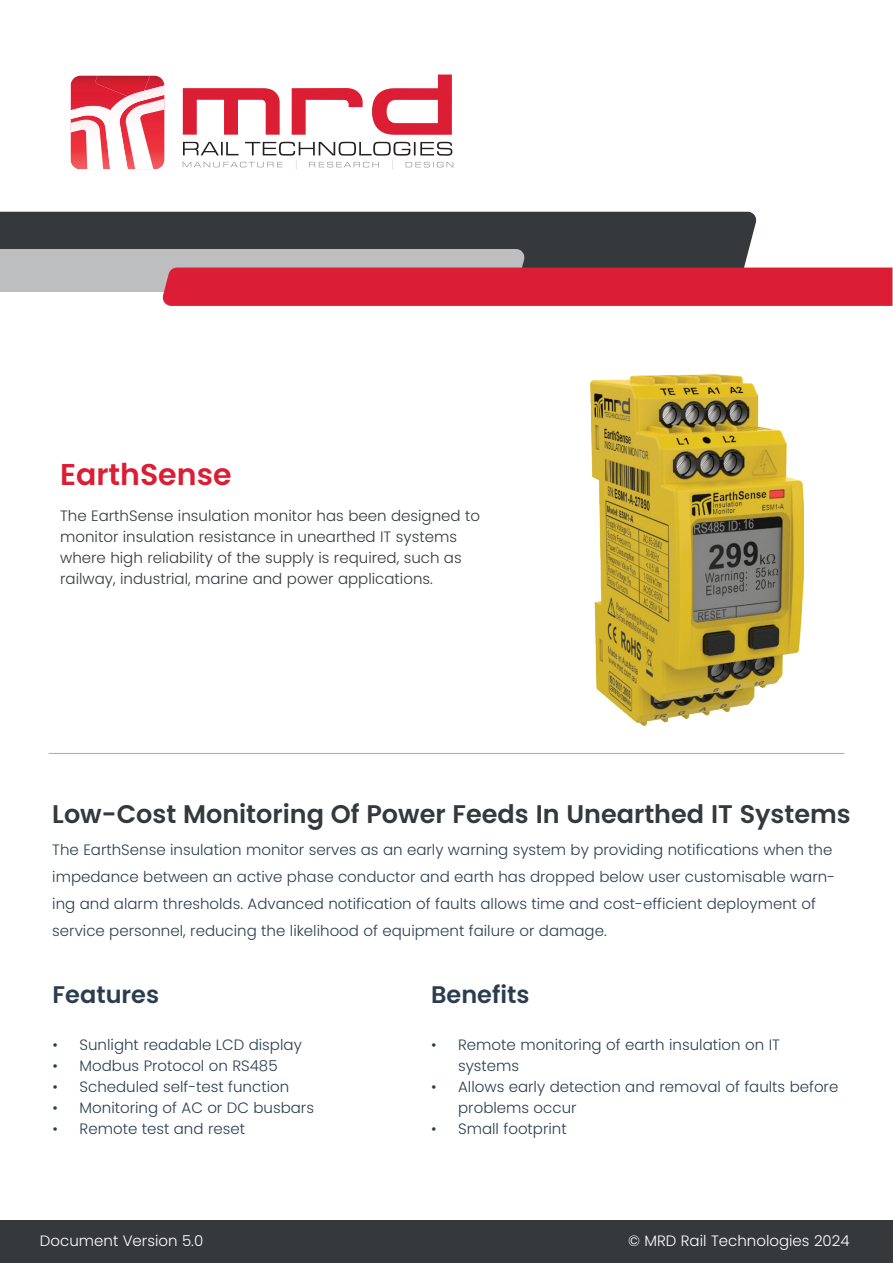
<style>
.page{position:relative;width:893px;height:1263px;background:#fff}
.page>*{position:absolute;margin:0;border:0;box-sizing:border-box;transform-origin:0 0}
.t1{font:600 30px "Poppins";color:#db1e33}
.t2{font:600 25.5px "Poppins";color:#35393b}
.t3{font:600 24px "Poppins";color:#2a3d50}
.t4{font:300 15px/27px "Poppins";color:#2a3d50}
.t5{font:300 15px/21px "Poppins";color:#35393b}
.t6{font:300 15px "Poppins";color:#fff}
</style>
<div class="page">
<div style="left:0;top:1220px;width:892px;height:43px;background:#35393b"></div>
<div style="left:0;top:212px;width:757px;height:37px;background:#35393b"></div>
<svg style="left:0;top:249px;width:892px;height:57px;background:#c8616f"></svg>
<img style="left:591px;top:375px;width:213px;height:350px">
<hr style="left:49px;top:753px;width:795px;height:1px;background:#a8a9ad">
<svg style="left:183px;top:88px;width:97px;height:47px"></svg>
<svg style="left:292px;top:88px;width:71px;height:47px"></svg>
<svg style="left:372px;top:75px;width:80px;height:60px"></svg>
<svg style="left:183px;top:142px;width:270px;height:28px"></svg>
<svg style="left:71px;top:76px;width:94px;height:93px"></svg>
<img style="left:96px;top:76px;width:54px;height:20px">
<img style="left:128px;top:91px;width:16px;height:9px">
<h1 class="t1" style="left:60px;top:457px;width:173px">EarthSense</h1>
<p class="t5" style="left:60px;top:505px;width:421px">The EarthSense insulation monitor has been designed to monitor insulation resistance in unearthed IT systems where high reliability of the supply is required, such as railway, industrial, marine and power applications.</p>
<h2 class="t2" style="left:52px;top:800px;width:800px">Low-Cost Monitoring Of Power Feeds In Unearthed IT Systems</h2>
<p class="t4" style="left:52px;top:836px;width:784px">The EarthSense insulation monitor serves as an early warning system by providing notifications when the impedance between an active phase conductor and earth has dropped below user customisable warn&shy;ing and alarm thresholds. Advanced notification of faults allows time and cost-efficient deployment of service personnel, reducing the likelihood of equipment failure or damage.</p>
<h3 class="t3" style="left:53px;top:981px;width:108px">Features</h3>
<p class="t4" style="left:53px;top:1031px;width:251px">• Sunlight readable LCD display</p>
<p class="t4" style="left:53px;top:1052px;width:226px">• Modbus Protocol on RS485</p>
<p class="t4" style="left:53px;top:1073px;width:238px">• Scheduled self-test function</p>
<p class="t4" style="left:53px;top:1094px;width:263px">• Monitoring of AC or DC busbars</p>
<p class="t4" style="left:53px;top:1115px;width:194px">• Remote test and reset</p>
<h3 class="t3" style="left:431px;top:981px;width:100px">Benefits</h3>
<p class="t4" style="left:458px;top:1034px;width:323px;line-height:21px;text-indent:-27px">• Remote monitoring of earth insulation on IT systems</p>
<p class="t4" style="left:458px;top:1076px;width:382px;line-height:21px;text-indent:-27px">• Allows early detection and removal of faults before problems occur</p>
<p class="t4" style="left:431px;top:1115px;width:137px">• Small footprint</p>
<p class="t6" style="left:40px;top:1232px;width:165px">Document Version 5.0</p>
<p class="t6" style="left:628px;top:1232px;width:223px">© MRD Rail Technologies 2024</p>
</div>
